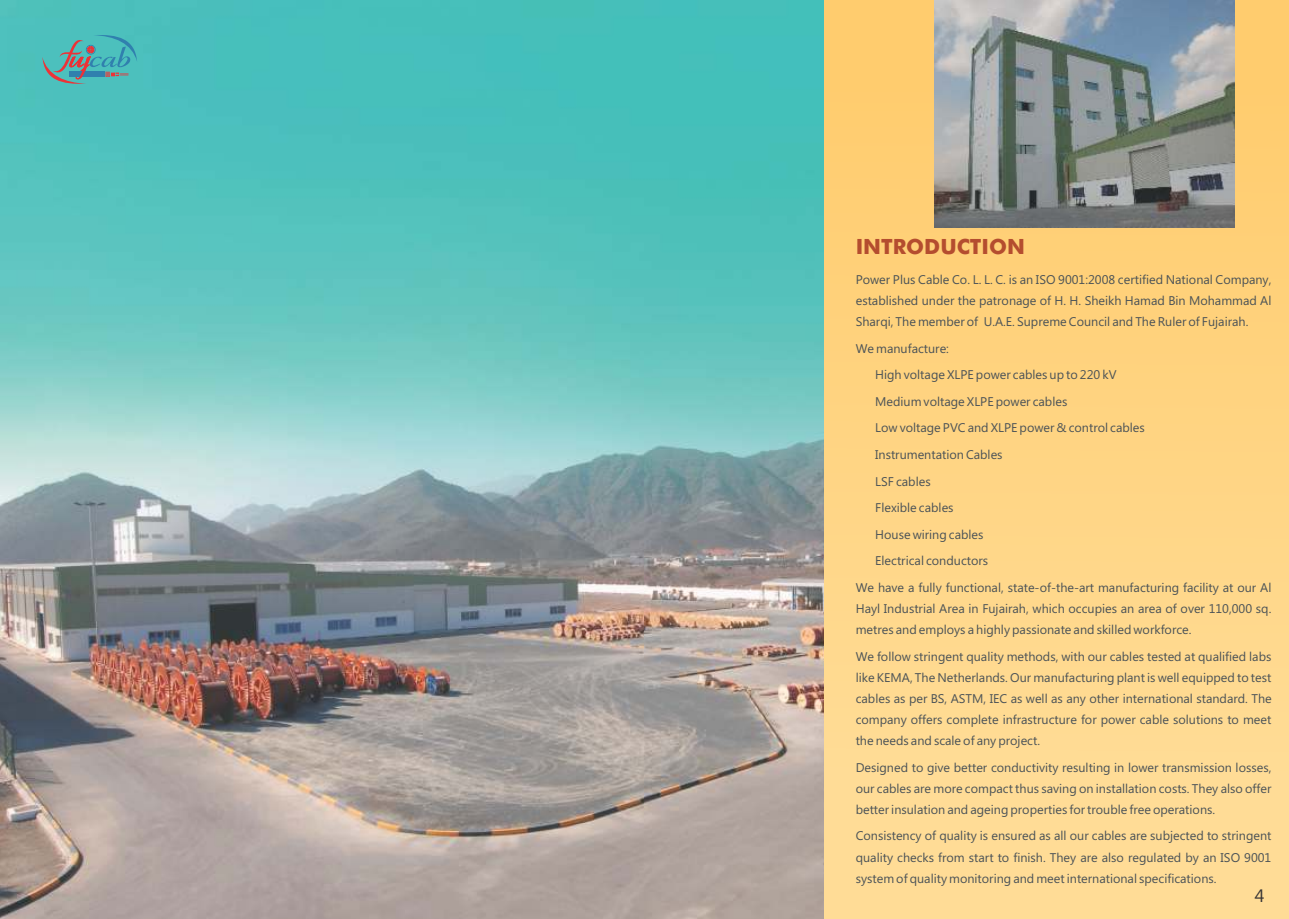
<style>
.page{position:relative;width:1289px;height:919px;background:#fff}
.page>*{position:absolute;margin:0;border:0;box-sizing:border-box;transform-origin:0 0}
.t1{font:700 21px "Futura BT";color:#b44d2f}
.t2{font:18px "Ebrima";color:#373435}
.t3{font:12.6px/21px "Ebrima";color:#4a5257;text-align:justify}
</style>
<div class="page">
<img style="left:0;top:0;width:824px;height:918px">
<svg style="left:42px;top:32px;width:95px;height:53px;background:#59aaad"></svg>
<div style="left:824px;top:0;width:464px;height:918px;background:linear-gradient(to bottom,#feca6b,#ffde9b)"></div>
<img style="left:934px;top:0;width:300px;height:227px">
<h1 class="t1" style="left:855px;top:238px;width:171px">INTRODUCTION</h1>
<p class="t3" style="left:855px;top:270px;width:417px">Power Plus Cable Co. L. L. C. is an ISO 9001:2008 certified National Company, established under the patronage of H. H. Sheikh Hamad Bin Mohammad Al Sharqi, The member of U.A.E. Supreme Council and The Ruler of Fujairah.</p>
<p class="t3" style="left:855px;top:339px;width:95px">We manufacture:</p>
<p class="t3" style="left:875px;top:365px;width:243px">High voltage XLPE power cables up to 220 kV</p>
<p class="t3" style="left:875px;top:392px;width:194px">Medium voltage XLPE power cables</p>
<p class="t3" style="left:875px;top:418px;width:271px">Low voltage PVC and XLPE power &amp; control cables</p>
<p class="t3" style="left:875px;top:445px;width:129px">Instrumentation Cables</p>
<p class="t3" style="left:875px;top:472px;width:57px">LSF cables</p>
<p class="t3" style="left:875px;top:498px;width:80px">Flexible cables</p>
<p class="t3" style="left:875px;top:525px;width:110px">House wiring cables</p>
<p class="t3" style="left:875px;top:551px;width:114px">Electrical conductors</p>
<p class="t3" style="left:855px;top:578px;width:417px">We have a fully functional, state-of-the-art manufacturing facility at our Al</p>
<p class="t3" style="left:855px;top:599px;width:417px">Hayl Industrial Area in Fujairah, which occupies an area of over 110,000 sq. metres and employs a highly passionate and skilled workforce.</p>
<p class="t3" style="left:855px;top:647px;width:417px">We follow stringent quality methods, with our cables tested at qualified labs like KEMA, The Netherlands. Our manufacturing plant is well equipped to test cables as per BS, ASTM, IEC as well as any other international standard. The company offers complete infrastructure for power cable solutions to meet the needs and scale of any project.</p>
<p class="t3" style="left:855px;top:757px;width:417px">Designed to give better conductivity resulting in lower transmission losses, our cables are more compact thus saving on installation costs. They also offer better insulation and ageing properties for trouble free operations.</p>
<p class="t3" style="left:855px;top:826px;width:417px">Consistency of quality is ensured as all our cables are subjected to stringent quality checks from start to finish. They are also regulated by an ISO 9001 system of quality monitoring and meet international specifications.</p>
<h2 class="t2" style="left:1254px;top:888px;width:11px">4</h2>
</div>
